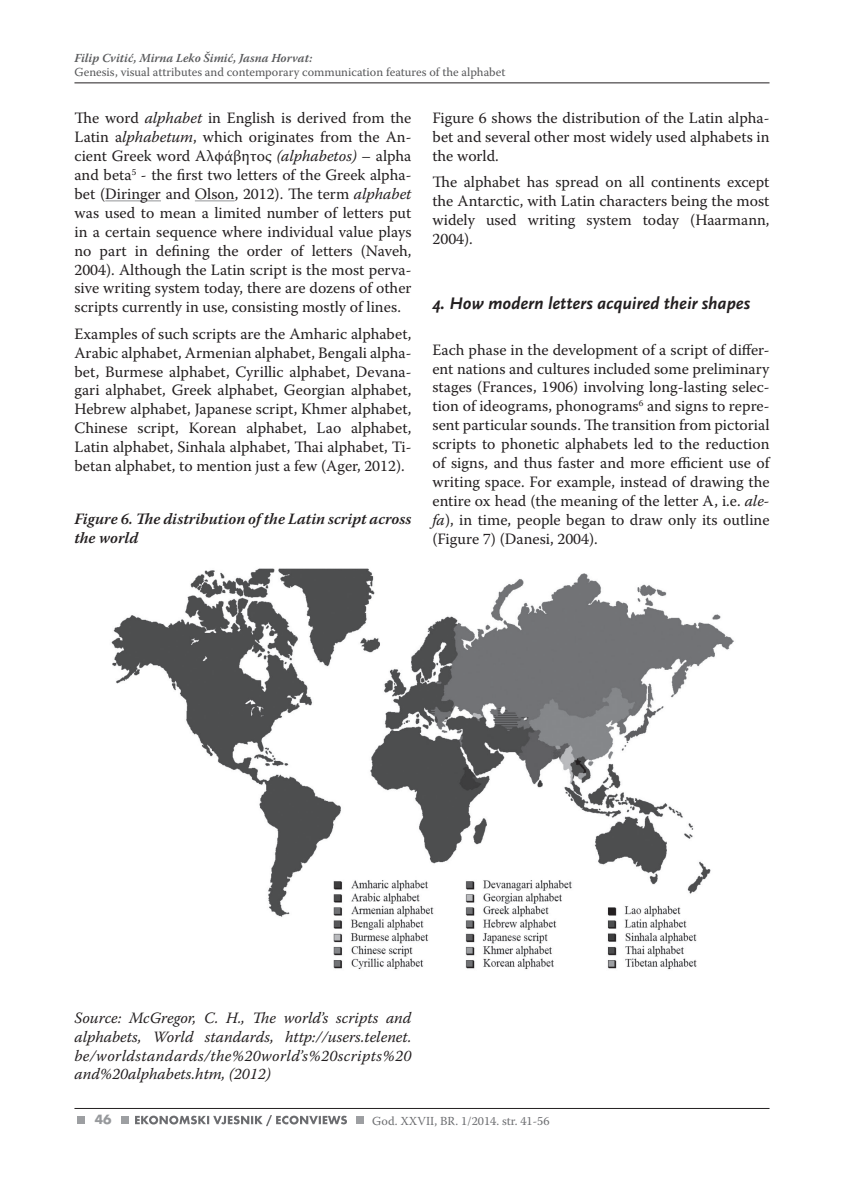
<style>
.page{position:relative;width:844px;height:1191px;background:#fff}
.page>*{position:absolute;margin:0;border:0;box-sizing:border-box;transform-origin:0 0}
.t1{font:italic 700 17.5px "Scala Sans Pro";color:#231f20}
.t2{font:15.75px/18.9px "Warnock Pro";color:#231f20;text-align:justify}
.t3{font:italic 15.75px/18.9px "Warnock Pro";letter-spacing:.02em;color:#231f20;text-align:justify}
.t4{font:italic 600 15.75px/18.9px "Warnock Pro";color:#231f20}
.t5{font:700 14px "Futura TOT";color:#97999c}
.t6{font:12.25px "Warnock Pro";color:#57585a}
.t7{font:italic 600 12.25px "Warnock Pro";color:#57585a}
.t8{font:12.25px "Warnock Pro";color:#6c6d70}
.s1{font-style:italic}
</style>
<div class="page">
<hr style="left:74px;top:83px;width:695px;height:1px;background:#231f20">
<hr style="left:74px;top:1108px;width:695px;height:1px;background:#231f20">
<div style="left:121px;top:1115px;width:7px;height:8px;background:#9d9fa2"></div>
<div style="left:356px;top:1115px;width:8px;height:8px;background:#9d9fa2"></div>
<div style="left:77px;top:1115px;width:8px;height:8px;background:#9d9fa2"></div>
<svg style="left:135px;top:1115px;width:212px;height:11px"></svg>
<hr style="left:105px;top:200px;width:56px;height:1px;background:#939598">
<hr style="left:195px;top:200px;width:40px;height:1px;background:#939598">
<img style="left:111px;top:568px;width:623px;height:402px">
<p class="t7" style="left:74px;top:50px;width:239px">Filip Cvitić, Mirna Leko Šimić, Jasna Horvat:</p>
<p class="t6" style="left:74px;top:64px;width:432px">Genesis, visual attributes and contemporary communication features of the alphabet</p>
<p class="t2" style="left:74px;top:108px;width:338px">The word <span class="s1">alphabet</span> in English is derived from the Latin a<span class="s1">lphabetum</span>, which originates from the An&shy;cient Greek word Αλφάβητος <span class="s1">(alphabetos)</span> – alpha and beta<sup>5</sup> - the first two letters of the Greek alpha&shy;bet (Diringer and Olson, 2012). The term <span class="s1">alphabet </span>was used to mean a limited number of letters put in a certain sequence where individual value plays no part in defining the order of letters (Naveh, 2004). Although the Latin script is the most perva&shy;sive writing system today, there are dozens of other scripts currently in use, consisting mostly of lines.</p>
<p class="t2" style="left:74px;top:324px;width:338px">Examples of such scripts are the Amharic alphabet, Arabic alphabet, Armenian alphabet, Bengali alpha&shy;bet, Burmese alphabet, Cyrillic alphabet, Devana&shy;gari alphabet, Greek alphabet, Georgian alphabet, Hebrew alphabet, Japanese script, Khmer alphabet, Chinese script, Korean alphabet, Lao alphabet, Latin alphabet, Sinhala alphabet, Thai alphabet, Ti&shy;betan alphabet, to mention just a few (Ager, 2012).</p>
<p class="t4" style="left:74px;top:509px;width:338px">Figure 6. The distribution of the Latin script across the world</p>
<p class="t2" style="left:432px;top:108px;width:338px">Figure 6 shows the distribution of the Latin alpha&shy;bet and several other most widely used alphabets in the world.</p>
<p class="t2" style="left:432px;top:172px;width:338px">The alphabet has spread on all continents except the Antarctic, with Latin characters being the most widely used writing system today (Haarmann, 2004).</p>
<p class="t1" style="left:432px;top:293px;width:319px">4. How modern letters acquired their shapes</p>
<p class="t2" style="left:432px;top:340px;width:338px">Each phase in the development of a script of differ&shy;ent nations and cultures included some preliminary stages (Frances, 1906) involving long-lasting selec&shy;tion of ideograms, phonograms<sup>6</sup> and signs to repre&shy;sent particular sounds. The transition from pictorial scripts to phonetic alphabets led to the reduction of signs, and thus faster and more efficient use of writing space. For example, instead of drawing the entire ox head (the meaning of the letter A, i.e. <span class="s1">ale&shy;fa</span>), in time, people began to draw only its outline (Figure 7) (Danesi, 2004).</p>
<p class="t3" style="left:74px;top:1008px;width:338px">Source: McGregor, C. H., The world’s scripts and alphabets, World standards, http://users.telenet. be/worldstandards/the%20world’s%20scripts%20 and%20alphabets.htm, (2012)</p>
<p class="t5" style="left:95px;top:1111px;width:18px">46</p>
<p class="t8" style="left:372px;top:1113px;width:179px">God. XXVII, BR. 1/2014. str. 41-56</p>
</div>
